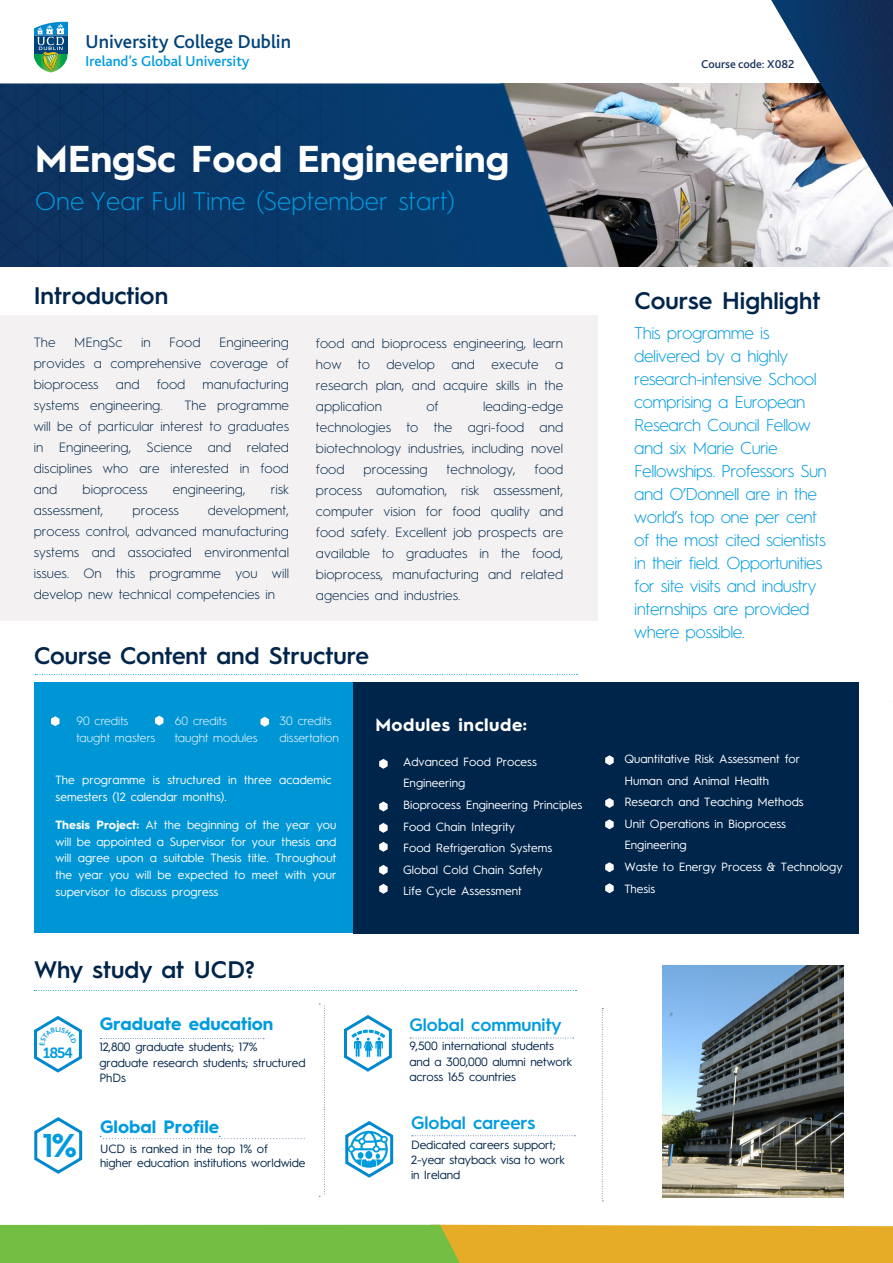
<style>
.page{position:relative;width:893px;height:1263px;background:#fff}
.page>*{position:absolute;margin:0;border:0;box-sizing:border-box;transform-origin:0 0}
.t1{font:700 37.5px "Hurme Geometric Sans 1";color:#fff}
.t2{font:600 33px "Hurme Geometric Sans 1";color:#009bdf}
.t3{font:300 25.5px "Hurme Geometric Sans 1";color:#009bdf}
.t4{font:600 24px "Hurme Geometric Sans 1";color:#00254a}
.t5{font:500 19.5px "Bliss";color:#00427a}
.t6{font:700 18px "Hurme Geometric Sans 1";color:#009bdf}
.t7{font:600 18px "Hurme Geometric Sans 1";color:#009bdf}
.t8{font:700 18px "Hurme Geometric Sans 1";letter-spacing:.03em;color:#fff}
.t9{font:300 17.25px/23px "Hurme Geometric Sans 1";letter-spacing:-.03em;color:#009bdf}
.t10{font:500 15px "Bliss";color:#009bdf}
.t11{font:14.7px "Museo Sans Rounded 700";color:#009bdf}
.t12{font:300 13.5px/21px "Hurme Geometric Sans 1";color:#00254a;text-align:justify}
.t13{font:12px/21.6px "Hurme Geometric Sans 1";color:#fff}
.t14{font:12px/15.8px "Hurme Geometric Sans 1";letter-spacing:-.01em;color:#00254a}
.t15{font:300 12px/16.5px "Hurme Geometric Sans 1";color:#fff}
.t16{font:500 12px "Bliss 2";color:#1a325c}
.s1{font-weight:700}
</style>
<div class="page">
<img style="left:0;top:84px;width:893px;height:183px">
<svg style="left:0;top:1225px;width:893px;height:38px;background:#abb636"></svg>
<div style="left:0;top:315px;width:597px;height:306px;background:#f3f1f1"></div>
<svg style="left:34px;top:21px;width:33px;height:51px"></svg>
<img style="left:770px;top:0;width:123px;height:210px">
<svg style="left:34px;top:990px;width:542px;height:1px"></svg>
<svg style="left:602px;top:1008px;width:1px;height:193px"></svg>
<div style="left:34px;top:682px;width:320px;height:251px;background:#0096d6"></div>
<div style="left:354px;top:682px;width:505px;height:252px;background:#00254a"></div>
<svg style="left:35px;top:674px;width:542px;height:1px"></svg>
<svg style="left:379px;top:759px;width:9px;height:10px"></svg>
<svg style="left:379px;top:823px;width:9px;height:10px"></svg>
<svg style="left:379px;top:801px;width:9px;height:10px"></svg>
<svg style="left:379px;top:842px;width:9px;height:10px"></svg>
<svg style="left:51px;top:716px;width:8px;height:10px"></svg>
<svg style="left:261px;top:717px;width:8px;height:10px"></svg>
<svg style="left:155px;top:716px;width:8px;height:10px"></svg>
<svg style="left:605px;top:755px;width:9px;height:10px"></svg>
<svg style="left:605px;top:819px;width:9px;height:10px"></svg>
<svg style="left:605px;top:798px;width:9px;height:10px"></svg>
<svg style="left:605px;top:862px;width:9px;height:10px"></svg>
<svg style="left:379px;top:865px;width:9px;height:10px"></svg>
<svg style="left:379px;top:884px;width:9px;height:10px"></svg>
<svg style="left:605px;top:883px;width:9px;height:10px"></svg>
<svg style="left:319px;top:1004px;width:6px;height:193px"></svg>
<svg style="left:410px;top:1038px;width:164px;height:1px"></svg>
<svg style="left:412px;top:1135px;width:163px;height:1px"></svg>
<svg style="left:344px;top:1015px;width:48px;height:57px"></svg>
<svg style="left:345px;top:1121px;width:49px;height:57px"></svg>
<svg style="left:100px;top:1038px;width:164px;height:1px"></svg>
<img style="left:662px;top:965px;width:181px;height:232px">
<svg style="left:100px;top:1136px;width:204px;height:3px"></svg>
<svg style="left:34px;top:1117px;width:49px;height:57px"></svg>
<svg style="left:34px;top:1016px;width:48px;height:57px"></svg>
<h3 class="t5" style="left:86px;top:32px;width:207px">University College Dublin</h3>
<p class="t10" style="left:86px;top:53px;width:165px">Ireland’s Global University</p>
<p class="t16" style="left:701px;top:56px;width:95px">Course code: X082</p>
<h1 class="t1" style="left:35px;top:132px;width:475px">MEngSc Food Engineering</h1>
<h3 class="t3" style="left:35px;top:184px;width:421px">One Year Full Time (September start)</h3>
<h3 class="t4" style="left:34px;top:279px;width:136px">Introduction</h3>
<p class="t12" style="left:34px;top:331px;width:23px">The</p>
<p class="t12" style="left:74px;top:331px;width:50px">MEngSc</p>
<p class="t12" style="left:141px;top:331px;width:11px">in</p>
<p class="t12" style="left:169px;top:331px;width:33px">Food</p>
<p class="t12" style="left:34px;top:331px;width:257px;text-indent:185px">Engineering provides a comprehensive coverage of bioprocess</p>
<p class="t12" style="left:116px;top:373px;width:25px">and</p>
<p class="t12" style="left:157px;top:373px;width:30px">food</p>
<p class="t12" style="left:203px;top:373px;width:88px">manufacturing</p>
<p class="t12" style="left:34px;top:394px;width:130px">systems engineering.</p>
<p class="t12" style="left:34px;top:394px;width:257px;text-indent:151px">The programme will be of particular interest to graduates in Engineering, Science and related disciplines who are interested in food and</p>
<p class="t12" style="left:83px;top:478px;width:66px">bioprocess</p>
<p class="t12" style="left:173px;top:478px;width:74px">engineering,</p>
<p class="t12" style="left:271px;top:478px;width:20px">risk</p>
<p class="t12" style="left:34px;top:499px;width:71px">assessment,</p>
<p class="t12" style="left:133px;top:499px;width:48px">process</p>
<p class="t12" style="left:34px;top:499px;width:257px;text-indent:174px">development, process control, advanced manufacturing systems and associated environmental issues. On this programme you will develop new technical competencies in</p>
<p class="t12" style="left:316px;top:332px;width:249px">food and bioprocess engineering, learn how to develop and execute a research plan, and acquire skills in the application</p>
<p class="t12" style="left:426px;top:395px;width:14px">of</p>
<p class="t12" style="left:316px;top:395px;width:249px;text-indent:167px">leading-edge technologies to the agri-food and biotechnology industries, including novel food</p>
<p class="t12" style="left:316px;top:458px;width:249px;text-indent:219px">food process automation, risk assessment, computer vision for food quality and food safety. Excellent job prospects are available to graduates in the food, bioprocess, manufacturing and related agencies and industries.</p>
<p class="t12" style="left:364px;top:458px;width:66px">processing</p>
<p class="t12" style="left:447px;top:458px;width:71px">technology,</p>
<h3 class="t4" style="left:34px;top:639px;width:336px">Course Content and Structure</h3>
<p class="t15" style="left:76px;top:712px;width:80px">90 credits taught masters</p>
<p class="t15" style="left:175px;top:712px;width:84px">60 credits taught modules</p>
<p class="t15" style="left:280px;top:712px;width:61px">30 credits dissertation</p>
<p class="t13" style="left:56px;top:771px;width:277px;line-height:16.8px">The programme is structured in three academic semesters (12 calendar months).</p>
<p class="t13" style="left:56px;top:815px;width:282px;line-height:16.8px;text-align:justify"><span class="s1">Thesis Project:</span> At the beginning of the year you will be appointed a Supervisor for your thesis and will agree upon a suitable Thesis title. Throughout the year you will be expected to meet with your supervisor to discuss progress</p>
<h3 class="t8" style="left:375px;top:712px;width:153px">Modules include:</h3>
<p class="t13" style="left:403px;top:750px;width:181px">Advanced Food Process<br>Engineering<br>Bioprocess Engineering Principles<br>Food Chain Integrity<br>Food Refrigeration Systems<br>Global Cold Chain Safety<br>Life Cycle Assessment</p>
<h3 class="t4" style="left:34px;top:953px;width:222px">Why study at UCD?</h3>
<p class="t11" style="left:43px;top:1044px;width:31px">1854</p>
<h2 class="t2" style="left:42px;top:1122px;width:36px">1<span class="s1">%</span></h2>
<h3 class="t6" style="left:100px;top:1011px;width:175px">Graduate education</h3>
<p class="t14" style="left:99px;top:1038px;width:208px">12,800 graduate students; 17% graduate research students; structured<br>PhDs</p>
<h3 class="t6" style="left:100px;top:1114px;width:121px">Global Profile</h3>
<p class="t14" style="left:100px;top:1140px;width:207px;line-height:14.4px">UCD is ranked in the top 1% of<br>higher education institutions worldwide</p>
<h3 class="t7" style="left:409px;top:1012px;width:154px">Global community</h3>
<p class="t14" style="left:409px;top:1037px;width:164px">9,500 international students and a 300,000 alumni network across 165 countries</p>
<h3 class="t7" style="left:411px;top:1109px;width:126px">Global careers</h3>
<p class="t14" style="left:411px;top:1136px;width:155px;line-height:15px">Dedicated careers support;<br>2-year stayback visa to work in Ireland</p>
<h3 class="t4" style="left:634px;top:283px;width:188px">Course Highlight</h3>
<p class="t9" style="left:634px;top:320px;width:194px">This programme is delivered by a highly research-intensive School comprising a European<br>Research Council Fellow and six Marie Curie<br>Fellowships. Professors Sun and O’Donnell are in the world’s top one per cent of the most cited scientists in their field. Opportunities for site visits and industry internships are provided where possible.</p>
<p class="t13" style="left:624px;top:747px;width:220px">Quantitative Risk Assessment for<br>Human and Animal Health<br>Research and Teaching Methods<br>Unit Operations in Bioprocess<br>Engineering<br>Waste to Energy Process &amp; Technology<br>Thesis</p>
</div>
